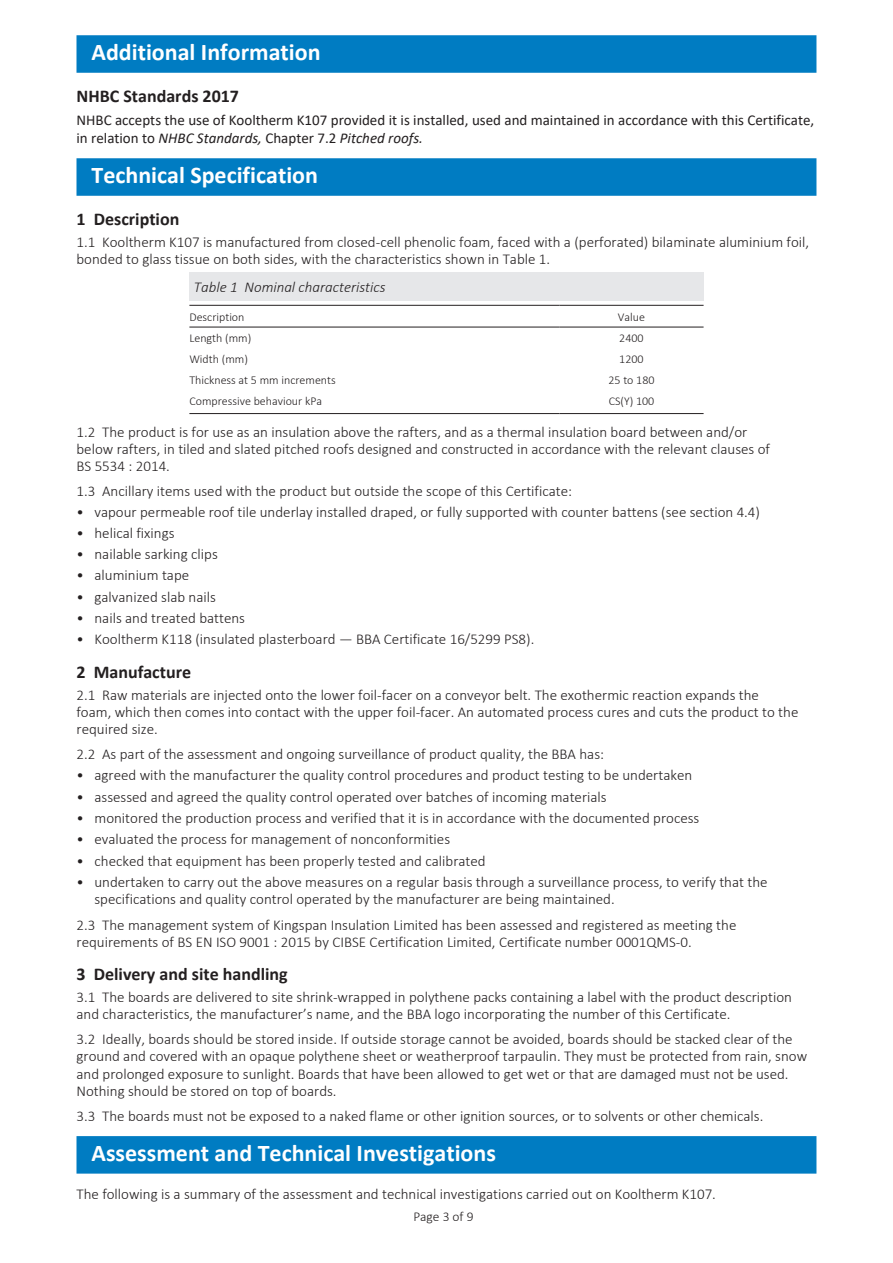
<style>
.page{position:relative;width:893px;height:1263px;background:#fff}
.page>*{position:absolute;margin:0;border:0;box-sizing:border-box;transform-origin:0 0}
.t1{font:700 24px "Calibri";color:#fff}
.t2{font:700 18px "Calibri";color:#231f20}
.t3{font:300 15px/17.2px "Calibri";color:#231f20}
.t4{font:15px/18px "Calibri";color:#231f20}
.t5{font:italic 300 15px "Calibri";color:#231f20}
.t6{font:300 13.5px "Calibri";color:#231f20}
.t7{font:300 12px "Calibri";color:#231f20}
.s1{font-style:italic}
</style>
<div class="page">
<div style="left:76px;top:35px;width:740px;height:38px;background:#007cc2"></div>
<div style="left:76px;top:158px;width:740px;height:38px;background:#007cc2"></div>
<div style="left:76px;top:1136px;width:740px;height:37px;background:#007cc2"></div>
<div style="left:189px;top:273px;width:515px;height:28px;background:#e6e7e9"></div>
<hr style="left:189px;top:413px;width:370px;height:1px;background:#231f20">
<hr style="left:559px;top:413px;width:145px;height:1px;background:#231f20">
<hr style="left:189px;top:305px;width:370px;height:1px;background:#231f20">
<hr style="left:559px;top:305px;width:145px;height:1px;background:#231f20">
<hr style="left:189px;top:327px;width:370px;height:1px;background:#231f20">
<hr style="left:559px;top:327px;width:145px;height:1px;background:#231f20">
<h1 class="t1" style="left:92px;top:35px;width:231px">Additional Information</h1>
<p class="t2" style="left:76px;top:83px;width:164px">NHBC Standards 2017</p>
<p class="t4" style="left:76px;top:110px;width:739px">NHBC accepts the use of Kooltherm K107 provided it is installed, used and maintained in accordance with this Certificate, in relation to <span class="s1">NHBC Standards,</span> Chapter 7.2 <span class="s1">Pitched roofs.</span></p>
<h1 class="t1" style="left:92px;top:158px;width:228px">Technical Specification</h1>
<p class="t2" style="left:76px;top:206px;width:104px">1 Description</p>
<p class="t3" style="left:76px;top:233px;width:734px">1.1 Kooltherm K107 is manufactured from closed-cell phenolic foam, faced with a (perforated) bilaminate aluminium foil, bonded to glass tissue on both sides, with the characteristics shown in Table 1.</p>
<p class="t5" style="left:194px;top:278px;width:193px">Table 1 Nominal characteristics</p>
<p class="t7" style="left:189px;top:309px;width:57px">Description</p>
<p class="t7" style="left:618px;top:309px;width:29px">Value</p>
<p class="t7" style="left:189px;top:331px;width:63px">Length (mm)</p>
<p class="t7" style="left:619px;top:331px;width:26px">2400</p>
<p class="t7" style="left:189px;top:352px;width:60px">Width (mm)</p>
<p class="t7" style="left:619px;top:352px;width:26px">1200</p>
<p class="t7" style="left:189px;top:373px;width:148px">Thickness at 5 mm increments</p>
<p class="t7" style="left:608px;top:373px;width:48px">25 to 180</p>
<p class="t7" style="left:189px;top:394px;width:134px">Compressive behaviour kPa</p>
<p class="t7" style="left:609px;top:394px;width:47px">CS(Y) 100</p>
<p class="t3" style="left:76px;top:423px;width:695px">1.2 The product is for use as an insulation above the rafters, and as a thermal insulation board between and/or below rafters, in tiled and slated pitched roofs designed and constructed in accordance with the relevant clauses of<br>BS 5534 : 2014.</p>
<p class="t3" style="left:76px;top:482px;width:497px">1.3 Ancillary items used with the product but outside the scope of this Certificate:</p>
<p class="t3" style="left:76px;top:503px;width:685px">• vapour permeable roof tile underlay installed draped, or fully supported with counter battens (see section 4.4)</p>
<p class="t3" style="left:76px;top:524px;width:100px">• helical fixings</p>
<p class="t3" style="left:76px;top:545px;width:143px">• nailable sarking clips</p>
<p class="t3" style="left:76px;top:567px;width:114px">• aluminium tape</p>
<p class="t3" style="left:76px;top:588px;width:141px">• galvanized slab nails</p>
<p class="t3" style="left:76px;top:609px;width:170px">• nails and treated battens</p>
<p class="t3" style="left:76px;top:630px;width:459px">• Kooltherm K118 (insulated plasterboard — BBA Certificate 16/5299 PS8).</p>
<p class="t2" style="left:76px;top:659px;width:116px">2 Manufacture</p>
<p class="t3" style="left:76px;top:686px;width:723px">2.1 Raw materials are injected onto the lower foil-facer on a conveyor belt. The exothermic reaction expands the<br>foam, which then comes into contact with the upper foil-facer. An automated process cures and cuts the product to the required size.</p>
<p class="t3" style="left:76px;top:745px;width:529px">2.2 As part of the assessment and ongoing surveillance of product quality, the BBA has:</p>
<p class="t3" style="left:76px;top:766px;width:617px">• agreed with the manufacturer the quality control procedures and product testing to be undertaken</p>
<p class="t3" style="left:76px;top:788px;width:532px">• assessed and agreed the quality control operated over batches of incoming materials</p>
<p class="t3" style="left:76px;top:809px;width:624px">• monitored the production process and verified that it is in accordance with the documented process</p>
<p class="t3" style="left:76px;top:831px;width:375px">• evaluated the process for management of nonconformities</p>
<p class="t3" style="left:76px;top:852px;width:411px">• checked that equipment has been properly tested and calibrated</p>
<p class="t3" style="left:94px;top:874px;width:675px;text-indent:-18px">• undertaken to carry out the above measures on a regular basis through a surveillance process, to verify that the specifications and quality control operated by the manufacturer are being maintained.</p>
<p class="t3" style="left:76px;top:916px;width:661px">2.3 The management system of Kingspan Insulation Limited has been assessed and registered as meeting the requirements of BS EN ISO 9001 : 2015 by CIBSE Certification Limited, Certificate number 0001QMS-0.</p>
<p class="t2" style="left:76px;top:962px;width:213px">3 Delivery and site handling</p>
<p class="t3" style="left:76px;top:988px;width:717px">3.1 The boards are delivered to site shrink-wrapped in polythene packs containing a label with the product description and characteristics, the manufacturer’s name, and the BBA logo incorporating the number of this Certificate.</p>
<p class="t3" style="left:76px;top:1030px;width:732px">3.2 Ideally, boards should be stored inside. If outside storage cannot be avoided, boards should be stacked clear of the ground and covered with an opaque polythene sheet or weatherproof tarpaulin. They must be protected from rain, snow and prolonged exposure to sunlight. Boards that have been allowed to get wet or that are damaged must not be used.<br>Nothing should be stored on top of boards.</p>
<p class="t3" style="left:76px;top:1107px;width:688px">3.3 The boards must not be exposed to a naked flame or other ignition sources, or to solvents or other chemicals.</p>
<h1 class="t1" style="left:92px;top:1136px;width:406px">Assessment and Technical Investigations</h1>
<p class="t3" style="left:76px;top:1185px;width:641px">The following is a summary of the assessment and technical investigations carried out on Kooltherm K107.</p>
<p class="t6" style="left:413px;top:1208px;width:62px">Page 3 of 9</p>
</div>
